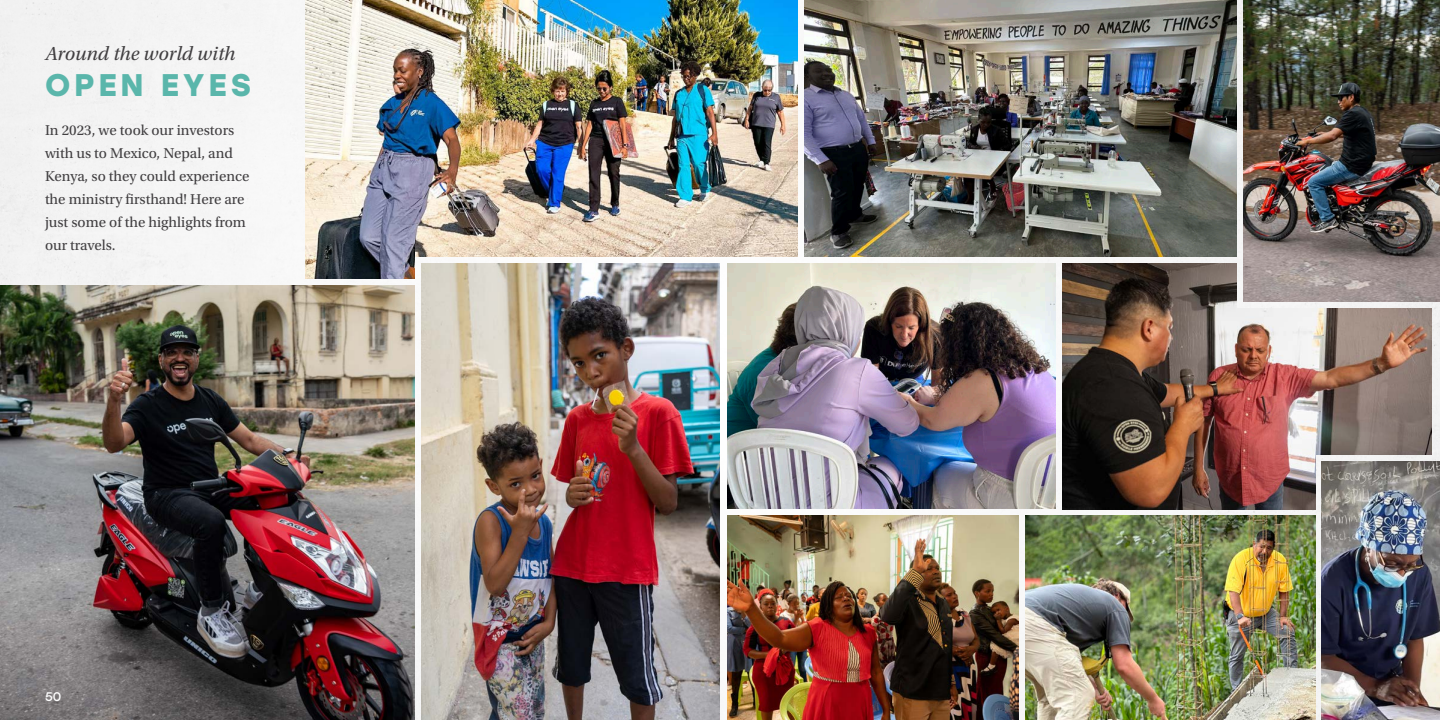
<style>
.page{position:relative;width:1440px;height:720px;background:#f5f5f5}
.page>*{position:absolute;margin:0;border:0;box-sizing:border-box;transform-origin:0 0}
.t1{font:700 31.25px "Stolzl";letter-spacing:.12em;color:#5ab6ab}
.t2{font:italic 20px "Utopia Std";color:#413f41}
.t3{font:15px/23px "Utopia Std";color:#413f41}
.t4{font:12.5px "Stolzl";color:#fff}
</style>
<div class="page">
<img style="left:0;top:285px;width:414px;height:435px">
<img style="left:421px;top:263px;width:299px;height:457px">
<img style="left:306px;top:0;width:491px;height:257px">
<img style="left:306px;top:235px;width:108px;height:43px">
<img style="left:728px;top:263px;width:327px;height:246px">
<img style="left:728px;top:516px;width:290px;height:204px">
<img style="left:805px;top:0;width:432px;height:256px">
<img style="left:1237px;top:309px;width:194px;height:146px">
<img style="left:1244px;top:0;width:196px;height:302px">
<img style="left:1062px;top:263px;width:175px;height:149px">
<img style="left:1025px;top:516px;width:290px;height:204px">
<img style="left:1322px;top:461px;width:118px;height:259px">
<img style="left:1062px;top:412px;width:253px;height:97px">
<p class="t2" style="left:45px;top:43px;width:192px">Around the world with</p>
<h1 class="t1" style="left:45px;top:62px;width:207px">OPEN EYES</h1>
<p class="t3" style="left:45px;top:119px;width:206px">In 2023, we took our investors with us to Mexico, Nepal, and<br>Kenya, so they could experience the ministry firsthand! Here are just some of the highlights from our travels.</p>
<p class="t4" style="left:45px;top:688px;width:18px">50</p>
</div>
